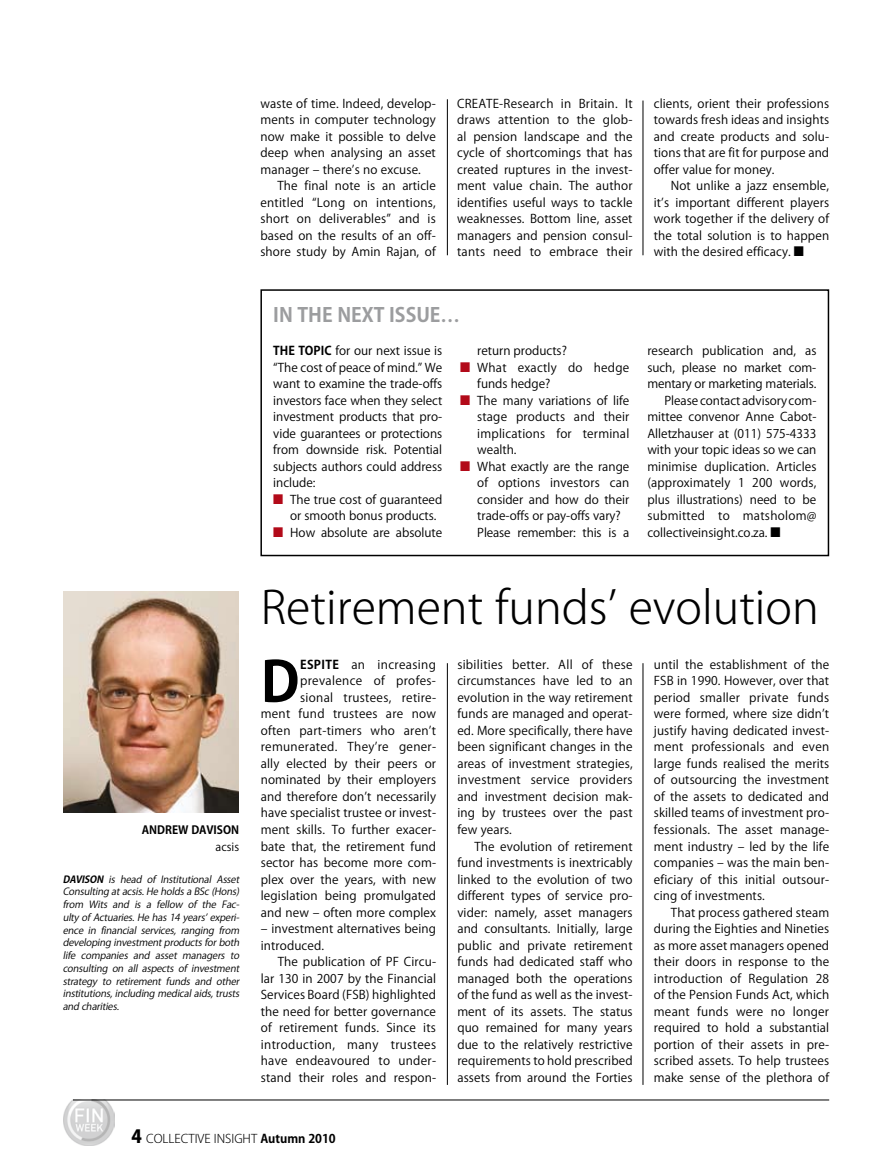
<style>
.page{position:relative;width:893px;height:1170px;background:#fff}
.page>*{position:absolute;margin:0;border:0;box-sizing:border-box;transform-origin:0 0}
.t1{font:700 54.9px "Koz Go Pro";color:#000}
.t2{font:300 45px "Koz Go Pro";color:#000}
.t3{font:700 19.5px "Koz Go Pro";color:#9c9d9f}
.t4{font:12px/16.5px "Koz Go Pro";letter-spacing:.01em;color:#000;text-align:justify}
.t5{font:300 12px "Koz Go Pro";color:#000}
.t6{font:12px "Koz Go Pro";letter-spacing:-.01em;color:#000}
.t7{font:700 11.25px "Koz Go Pro";color:#000}
.t8{font:11.25px "Koz Go Pro";color:#000}
.t9{font:italic 9.75px/12.8px "Koz Go Pro";letter-spacing:-.015em;color:#000;text-align:justify}
.s1{font-weight:700}
.s2{color:#b20a19}
.s3{font-weight:800;font-size:18px}
</style>
<div class="page">
<img style="left:64px;top:591px;width:175px;height:221px">
<hr style="left:447px;top:663px;width:1px;height:421px;background:#000">
<hr style="left:447px;top:99px;width:1px;height:156px;background:#000">
<hr style="left:643px;top:100px;width:1px;height:155px;background:#000">
<hr style="left:643px;top:663px;width:1px;height:421px;background:#000">
<img style="left:63px;top:1099px;width:52px;height:46px">
<hr style="left:73px;top:1099px;width:756px;height:1px;background:#000">
<div style="left:260px;top:289px;width:569px;height:267px;border:2px solid #000"></div>
<p class="t4" style="left:260px;top:95px;width:177px">waste of time. Indeed, develop&shy;ments in computer technology now make it possible to delve deep when analysing an asset manager – there’s no excuse.</p>
<p class="t4" style="left:260px;top:178px;width:177px;text-indent:17px">The final note is an article entitled “Long on intentions, short on deliverables” and is based on the results of an off&shy;shore study by Amin Rajan, of</p>
<p class="t4" style="left:457px;top:95px;width:177px">CREATE-Research in Britain. It draws attention to the glob&shy;al pension landscape and the cycle of shortcomings that has created ruptures in the invest&shy;ment value chain. The author identifies useful ways to tackle weaknesses. Bottom line, asset managers and pension consul&shy;tants need to embrace their</p>
<p class="t4" style="left:654px;top:95px;width:177px">clients, orient their professions towards fresh ideas and insights and create products and solu&shy;tions that are fit for purpose and offer value for money.</p>
<p class="t4" style="left:654px;top:178px;width:177px;text-indent:17px">Not unlike a jazz ensemble, it’s important different players work together if the delivery of the total solution is to happen with the desired efficacy. ■</p>
<h3 class="t3" style="left:273px;top:302px;width:37px">IN THE</h3>
<h3 class="t3" style="left:337px;top:302px;width:63px">NEXTISSUE</h3>
<h3 class="t3" style="left:441px;top:308px;width:21px">…</h3>
<p class="t4" style="left:273px;top:343px;width:171px"><span class="s1">THE TOPIC</span> for our next issue is “The cost of peace of mind.” We want to examine the trade-offs investors face when they select investment products that pro&shy;vide guarantees or protections from downside risk. Potential subjects authors could address include:</p>
<p class="t4" style="left:290px;top:491px;width:154px;text-indent:-17px"><span class="s2">■</span> The true cost of guaranteed or smooth bonus products.</p>
<p class="t4" style="left:273px;top:524px;width:171px"><span class="s2">■</span> How absolute are absolute</p>
<p class="t4" style="left:477px;top:343px;width:91px">return products?</p>
<p class="t4" style="left:477px;top:359px;width:153px;text-indent:-17px"><span class="s2">■</span> What exactly do hedge funds hedge?</p>
<p class="t4" style="left:477px;top:392px;width:154px;text-indent:-17px"><span class="s2">■</span> The many variations of life stage products and their implications for terminal wealth.</p>
<p class="t4" style="left:477px;top:458px;width:154px;text-align:left;text-indent:-17px"><span class="s2">■</span> What exactly are the range of options investors can consider and how do their trade-offs or pay-offs vary?<br>Please remember: this is a</p>
<p class="t4" style="left:647px;top:343px;width:171px">research publication and, as</p>
<p class="t4" style="left:647px;top:359px;width:170px">such, please no market com-</p>
<p class="t6" style="left:647px;top:376px;width:170px">mentary or marketing materials.</p>
<p class="t4" style="left:664px;top:392px;width:154px">Please contact advisory com-</p>
<p class="t4" style="left:647px;top:409px;width:171px">mittee convenor Anne Cabot-</p>
<p class="t4" style="left:647px;top:425px;width:171px">Alletzhauser at (011) 575-4333</p>
<p class="t4" style="left:647px;top:442px;width:171px">with your topic ideas so we can</p>
<p class="t4" style="left:647px;top:458px;width:171px">minimise duplication. Articles</p>
<p class="t4" style="left:647px;top:475px;width:170px">(approximately 1 200 words,</p>
<p class="t4" style="left:647px;top:491px;width:170px">plus illustrations) need to be</p>
<p class="t4" style="left:647px;top:508px;width:171px">submitted to matsholom@</p>
<p class="t4" style="left:647px;top:524px;width:135px">collectiveinsight.co.za. ■</p>
<p class="t7" style="left:142px;top:822px;width:99px">ANDREW DAVISON</p>
<p class="t8" style="left:216px;top:839px;width:25px">acsis</p>
<p class="t9" style="left:63px;top:872px;width:180px"><span class="s1">DAVISON</span> is head of Institutional Asset Consulting atacsis.He holdsa BSc(Hons) from Wits and is a fellow of the Fac&shy;ulty of Actuaries.He has14 years’experi&shy;ence in financial services, ranging from developing investmentproductsforboth life companies and asset managers to consulting on all aspects of investment strategy to retirement funds and other institutions,including medicalaids,trusts and charities.</p>
<h2 class="t2" style="left:261px;top:578px;width:560px">Retirement funds’ evolution</h2>
<h1 class="t1" style="left:261px;top:646px;width:34px">D</h1>
<p class="t4" style="left:261px;top:656px;width:177px;text-align:right"><span class="s1">ESPITE</span> an increasing prevalence of profes-<br>sional trustees, retire-<br>ment fund trustees are now often part-timers who aren’t remunerated. They’re gener&shy;ally elected by their peers or nominated by their employers and therefore don’t necessarily have specialist trustee or invest&shy;ment skills. To further exacer&shy;bate that, the retirement fund sector has become more com&shy;plex over the years, with new legislation being promulgated and new – often more complex</p>
<p class="t4" style="left:261px;top:920px;width:177px">– investment alternatives being introduced.</p>
<p class="t4" style="left:261px;top:953px;width:177px;text-indent:17px">The publication of PF Circu&shy;lar 130 in 2007 by the Financial Services Board (FSB) highlighted the need for better governance of retirement funds. Since its introduction, many trustees have endeavoured to under&shy;stand their roles and respon-</p>
<p class="t4" style="left:457px;top:656px;width:177px">sibilities better. All of these circumstances have led to an evolution in the way retirement funds are managed and operat&shy;ed. More specifically, there have been significant changes in the areas of investment strategies, investment service providers and investment decision mak&shy;ing by trustees over the past few years.</p>
<p class="t4" style="left:457px;top:838px;width:177px;text-indent:17px">The evolution of retirement fund investments is inextricably linked to the evolution of two different types of service pro&shy;vider: namely, asset managers and consultants. Initially, large public and private retirement funds had dedicated staff who managed both the operations of the fund as well as the invest&shy;ment of its assets. The status quo remained for many years due to the relatively restrictive requirements to hold prescribed assets from around the Forties</p>
<p class="t4" style="left:654px;top:656px;width:177px">until the establishment of the FSB in 1990. However, over that period smaller private funds were formed, where size didn’t justify having dedicated invest&shy;ment professionals and even large funds realised the merits of outsourcing the investment of the assets to dedicated and skilled teams of investment pro&shy;fessionals. The asset manage&shy;ment industry – led by the life companies – was the main ben&shy;eficiary of this initial outsour&shy;cing of investments.</p>
<p class="t4" style="left:654px;top:904px;width:177px;text-indent:17px">That process gathered steam during the Eighties and Nineties as more asset managers opened their doors in response to the introduction of Regulation 28 of the Pension Funds Act, which meant funds were no longer required to hold a substantial portion of their assets in pre&shy;scribed assets. To help trustees make sense of the plethora of</p>
<p class="t5" style="left:132px;top:1130px;width:206px"><span class="s3">4</span> collective insight <span class="s1">AUTUMN 2010</span></p>
</div>
